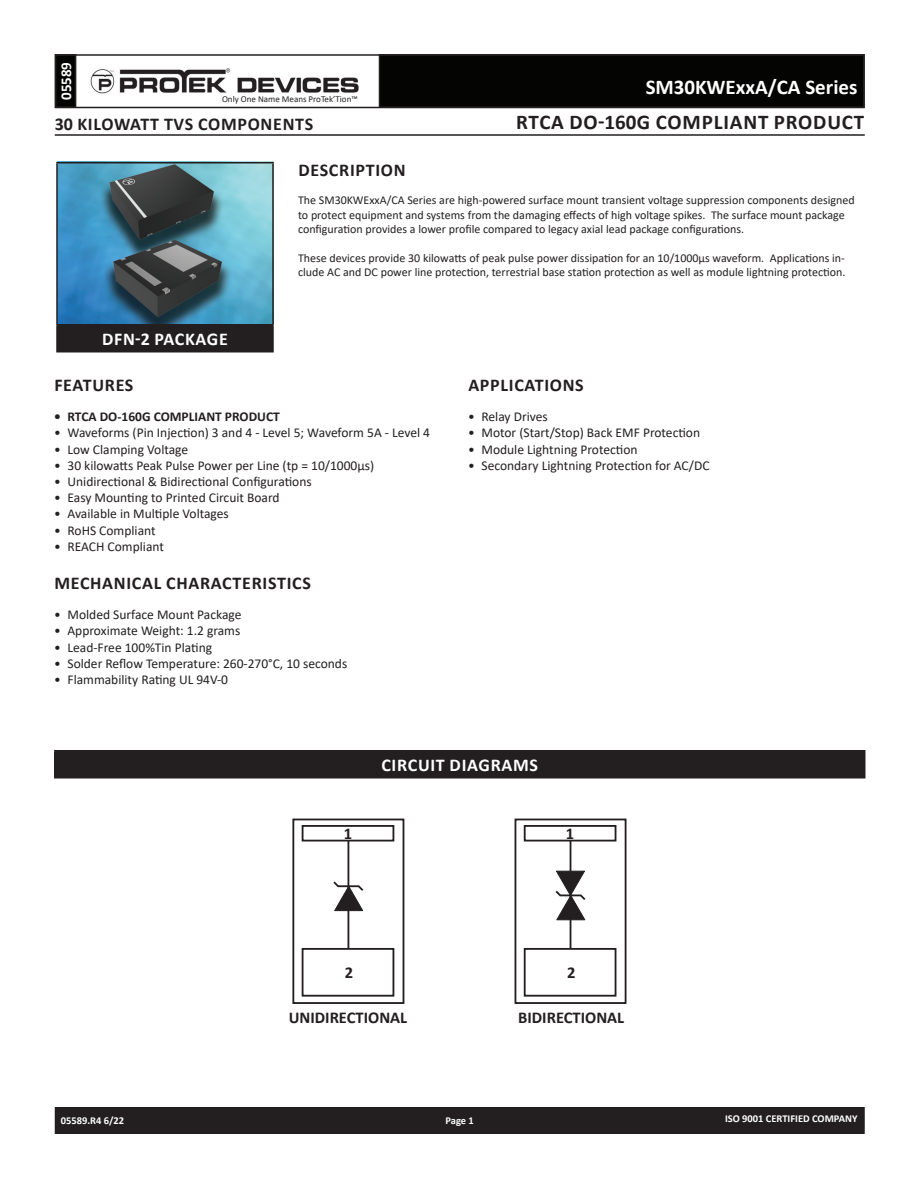
<style>
.page{position:relative;width:918px;height:1188px;background:#fff}
.page>*{position:absolute;margin:0;border:0;box-sizing:border-box;transform-origin:0 0}
.t1{font:700 21px "Calibri";letter-spacing:.04em;color:#231f20}
.t2{font:700 21px "Calibri";color:#fff}
.t3{font:700 18px "Calibri";letter-spacing:.04em;color:#231f20}
.t4{font:700 18px "Calibri";letter-spacing:.04em;color:#fff}
.t5{font:700 16.5px "Calibri";color:#231f20}
.t6{font:700 15px "Calibri";color:#fff}
.t7{font:13.5px "Calibri";color:#231f20}
.t8{font:700 13.5px "Calibri";color:#231f20}
.t9{font:12px/14.4px "Calibri";color:#231f20}
.t10{font:700 10.5px "Calibri";color:#fff}
.t11{font:9px "Calibri";color:#231f20}
</style>
<div class="page">
<div style="left:56px;top:1108px;width:808px;height:25px;background:#231f20"></div>
<div style="left:55px;top:1107px;width:810px;height:27px;border:2px solid #231f20"></div>
<div style="left:56px;top:55px;width:20px;height:52px;background:#040503"></div>
<div style="left:55px;top:54px;width:21px;height:54px;border:2px solid #231f20"></div>
<div style="left:380px;top:55px;width:484px;height:52px;background:#040503"></div>
<div style="left:55px;top:54px;width:810px;height:54px;border:2px solid #231f20"></div>
<img style="left:90px;top:68px;width:269px;height:26px">
<hr style="left:55px;top:134px;width:810px;height:2px;background:#231f20">
<div style="left:55px;top:751px;width:810px;height:27px;background:#231f20"></div>
<hr style="left:54px;top:750px;width:812px;height:2px;background:#231f20">
<hr style="left:54px;top:752px;width:2px;height:25px;background:#231f20">
<hr style="left:864px;top:752px;width:2px;height:25px;background:#231f20">
<hr style="left:54px;top:777px;width:812px;height:1px;background:#231f20">
<img style="left:58px;top:164px;width:214px;height:160px">
<div style="left:57px;top:325px;width:216px;height:27px;background:#231f20"></div>
<hr style="left:56px;top:162px;width:218px;height:2px;background:#231f20">
<hr style="left:56px;top:164px;width:2px;height:160px;background:#231f20">
<hr style="left:272px;top:164px;width:2px;height:160px;background:#231f20">
<hr style="left:56px;top:324px;width:218px;height:2px;background:#231f20">
<hr style="left:56px;top:326px;width:2px;height:25px;background:#231f20">
<hr style="left:272px;top:326px;width:2px;height:25px;background:#231f20">
<hr style="left:56px;top:351px;width:218px;height:1px;background:#231f20">
<div style="left:292px;top:819px;width:112px;height:185px;border:2px solid #231f20"></div>
<div style="left:302px;top:825px;width:92px;height:17px;border:2px solid #231f20"></div>
<div style="left:302px;top:948px;width:92px;height:49px;border:2px solid #231f20"></div>
<hr style="left:348px;top:841px;width:1px;height:108px;background:#231f20">
<svg style="left:333px;top:880px;width:31px;height:31px"></svg>
<div style="left:515px;top:819px;width:112px;height:185px;border:2px solid #231f20"></div>
<div style="left:524px;top:825px;width:92px;height:17px;border:2px solid #231f20"></div>
<div style="left:524px;top:948px;width:92px;height:49px;border:2px solid #231f20"></div>
<hr style="left:570px;top:841px;width:1px;height:108px;background:#231f20">
<svg style="left:555px;top:870px;width:31px;height:51px"></svg>
<p class="t6" style="left:55px;top:100px;width:40px;rotate:-90deg">05589</p>
<p class="t11" style="left:222px;top:93px;width:137px">Only One Name Means ProTek’Tion™</p>
<h1 class="t2" style="left:646px;top:73px;width:213px">SM30KWEXXA/CA SERIES</h1>
<h1 class="t1" style="left:516px;top:107px;width:350px">RTCA DO-160G COMPLIANT PRODUCT</h1>
<h2 class="t3" style="left:55px;top:111px;width:260px">30 KILOWATT TVS COMPONENTS</h2>
<h2 class="t3" style="left:298px;top:157px;width:23px">DESCRIPTION</h2>
<p class="t9" style="left:298px;top:193px;width:558px">The SM30KWExxA/CA Series are high-powered surface mount transient voltage suppression components designed to protect equipment and systems from the damaging effects of high voltage spikes. The surface mount package configuration provides a lower profile compared to legacy axial lead package configurations.</p>
<p class="t9" style="left:298px;top:250px;width:549px">These devices provide 30 kilowatts of peak pulse power dissipation for an 10/1000µs waveform. Applications in&shy;clude AC and DC power line protection, terrestrial base station protection as well as module lightning protection.</p>
<h2 class="t4" style="left:102px;top:326px;width:58px">DFN-2 PAC</h2>
<h2 class="t4" style="left:185px;top:326px;width:44px">KAG E</h2>
<h2 class="t3" style="left:54px;top:372px;width:61px">FEATURES</h2>
<p class="t8" style="left:54px;top:407px;width:227px">• RTCA DO-160G COMPLIANT PRODUCT</p>
<p class="t7" style="left:54px;top:423px;width:378px">• Waveforms (Pin Injection) 3 and 4 - Level 5; Waveform 5A - Level 4</p>
<p class="t7" style="left:54px;top:440px;width:136px">• Low Clamping Voltage</p>
<p class="t7" style="left:54px;top:456px;width:322px">• 30 kilowatts Peak Pulse Power per Line (tp = 10/1000µs)</p>
<p class="t7" style="left:54px;top:472px;width:259px">• Unidirectional &amp; Bidirectional Configurations</p>
<p class="t7" style="left:54px;top:488px;width:227px">• Easy Mounting to Printed Circuit Board</p>
<p class="t7" style="left:54px;top:504px;width:176px">• Available in Multiple Voltages</p>
<p class="t7" style="left:54px;top:521px;width:103px">• RoHS Compliant</p>
<p class="t7" style="left:54px;top:537px;width:111px">• REACH Compliant</p>
<h2 class="t3" style="left:54px;top:570px;width:13px">MEC</h2>
<h2 class="t3" style="left:90px;top:570px;width:23px">HANICAL</h2>
<h2 class="t3" style="left:166px;top:570px;width:33px">CHARACTERISTICS</h2>
<p class="t7" style="left:54px;top:605px;width:189px">• Molded Surface Mount Package</p>
<p class="t7" style="left:54px;top:621px;width:188px">• Approximate Weight: 1.2 grams</p>
<p class="t7" style="left:54px;top:638px;width:160px">• Lead-Free 100%Tin Plating</p>
<p class="t7" style="left:54px;top:654px;width:295px">• Solder Reflow Temperature: 260-270°C, 10 seconds</p>
<p class="t7" style="left:54px;top:670px;width:176px">• Flammability Rating UL 94V-0</p>
<h2 class="t3" style="left:468px;top:372px;width:11px">APPLICATIONS</h2>
<p class="t7" style="left:468px;top:407px;width:81px">• Relay Drives</p>
<p class="t7" style="left:468px;top:423px;width:234px">• Motor (Start/Stop) Back EMF Protection</p>
<p class="t7" style="left:468px;top:440px;width:171px">• Module Lightning Protection</p>
<p class="t7" style="left:468px;top:456px;width:243px">• Secondary Lightning Protection for AC/DC</p>
<p class="t5" style="left:344px;top:823px;width:10px">1</p>
<h2 class="t4" style="left:381px;top:752px;width:158px">CIRCUIT DIAGRAMS</h2>
<p class="t5" style="left:566px;top:823px;width:10px">1</p>
<p class="t5" style="left:345px;top:962px;width:10px">2</p>
<p class="t5" style="left:289px;top:1007px;width:120px">UNIDIRECTIONAL</p>
<p class="t5" style="left:567px;top:962px;width:10px">2</p>
<p class="t5" style="left:518px;top:1007px;width:108px">BIDIRECTIONAL</p>
<p class="t10" style="left:61px;top:1113px;width:65px">05589.R4 6/22</p>
<p class="t10" style="left:446px;top:1113px;width:30px">PAGE 1</p>
<p class="t10" style="left:725px;top:1111px;width:134px">ISO 9001 CERTIFIED COMPANY</p>
</div>
